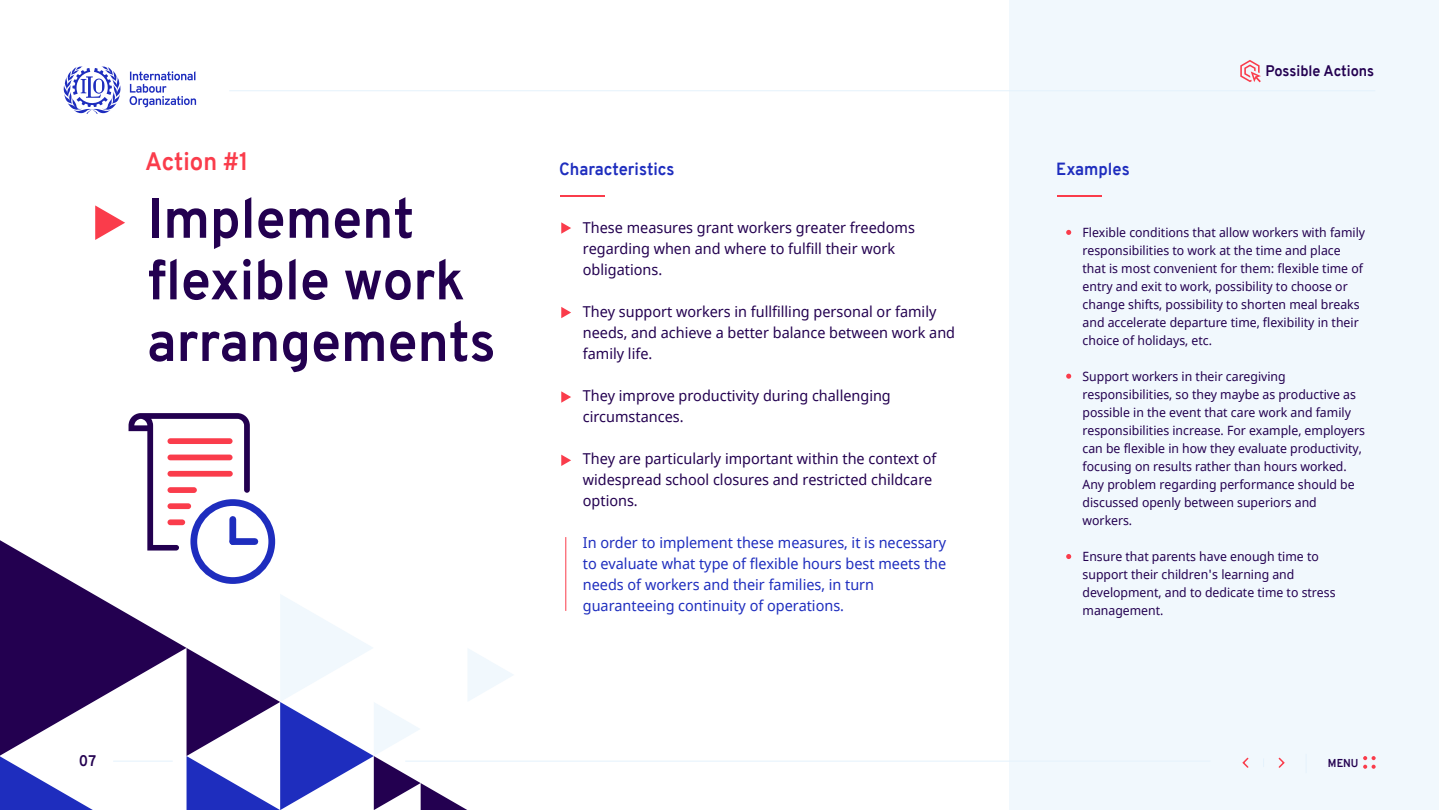
<style>
.page{position:relative;width:1440px;height:810px;background:#fff}
.page>*{position:absolute;margin:0;border:0;box-sizing:border-box;transform-origin:0 0}
.t1{font:700 56.18px/61.6px "Overpass";color:#230050;scale:.96 1}
.t2{font:700 24.67px "Overpass";color:#fa3c4b;scale:.96 1}
.t3{font:700 17.17px "Overpass";color:#1e2dbe;scale:.96 1}
.t4{font:15px/21px "Noto Sans";color:#230050;scale:.96 1}
.t5{font:15px/21px "Noto Sans";color:#1e2dbe;scale:.96 1}
.t6{font:700 15px "Overpass";color:#230050;scale:.96 1}
.t7{font:12.75px/18px "Noto Sans";color:#230050;scale:.96 1}
.t8{font:700 11.18px "Overpass";color:#230050;scale:.96 1}
</style>
<div class="page">
<div style="left:1010px;top:0;width:429px;height:809px;background:#f1f8fd"></div>
<svg style="left:1363px;top:756px;width:13px;height:13px"></svg>
<svg style="left:1278px;top:757px;width:7px;height:11px"></svg>
<svg style="left:1242px;top:757px;width:7px;height:11px"></svg>
<hr style="left:405px;top:761px;width:806px;height:1px;background:#e5f2fc">
<svg style="left:561px;top:222px;width:10px;height:12px"></svg>
<svg style="left:561px;top:307px;width:10px;height:11px"></svg>
<svg style="left:561px;top:391px;width:10px;height:12px"></svg>
<svg style="left:561px;top:455px;width:10px;height:11px"></svg>
<hr style="left:1057px;top:195px;width:45px;height:2px;background:#fa3c4b">
<hr style="left:560px;top:195px;width:45px;height:2px;background:#fa3c4b">
<svg style="left:1066px;top:230px;width:5px;height:5px"></svg>
<svg style="left:1066px;top:374px;width:5px;height:5px"></svg>
<svg style="left:1066px;top:554px;width:5px;height:5px"></svg>
<hr style="left:565px;top:537px;width:1px;height:74px;background:#fa3c4b">
<hr style="left:229px;top:90px;width:1146px;height:1px;background:#e5f2fc">
<svg style="left:95px;top:205px;width:30px;height:35px"></svg>
<svg style="left:0;top:413px;width:513px;height:397px"></svg>
<div style="left:168px;top:438px;width:65px;height:6px;background:#fa3c4b;border-radius:3px"></div>
<div style="left:168px;top:455px;width:65px;height:5px;background:#fa3c4b;border-radius:3px"></div>
<div style="left:168px;top:471px;width:65px;height:6px;background:#fa3c4b;border-radius:3px"></div>
<div style="left:168px;top:487px;width:29px;height:6px;background:#fa3c4b;border-radius:3px"></div>
<div style="left:168px;top:503px;width:23px;height:6px;background:#fa3c4b;border-radius:3px"></div>
<div style="left:168px;top:519px;width:17px;height:6px;background:#fa3c4b;border-radius:3px"></div>
<div style="left:190px;top:499px;width:85px;height:85px;border:7px solid #1e2dbe;border-radius:50%"></div>
<div style="left:229px;top:519px;width:7px;height:23px;background:#1e2dbe"></div>
<div style="left:233px;top:538px;width:22px;height:7px;background:#1e2dbe"></div>
<svg style="left:1240px;top:60px;width:21px;height:22px"></svg>
<svg style="left:63px;top:66px;width:133px;height:48px"></svg>
<h2 class="t2" style="left:145px;top:144px;width:110px">Action #1</h2>
<h1 class="t1" style="left:147px;top:188px;width:365px">Implement flexible work arrangements</h1>
<p class="t6" style="left:79px;top:750px;width:19px">07</p>
<h3 class="t3" style="left:559px;top:157px;width:122px">Characteristics</h3>
<h3 class="t3" style="left:1056px;top:157px;width:78px">Examples</h3>
<p class="t6" style="left:1266px;top:60px;width:115px">Possible Actions</p>
<p class="t4" style="left:583px;top:218px;width:347px">These measures grant workers greater freedoms regarding when and where to fulfill their work obligations.</p>
<p class="t4" style="left:583px;top:302px;width:389px">They support workers in fullfilling personal or family needs, and achieve a better balance between work and family life.</p>
<p class="t4" style="left:583px;top:386px;width:322px">They improve productivity during challenging circumstances.</p>
<p class="t4" style="left:583px;top:449px;width:370px">They are particularly important within the context of widespread school closures and restricted childcare options.</p>
<p class="t5" style="left:583px;top:533px;width:380px">In order to implement these measures, it is necessary to evaluate what type of flexible hours best meets the needs of workers and their families, in turn guaranteeing continuity of operations.</p>
<p class="t7" style="left:1083px;top:224px;width:296px">Flexible conditions that allow workers with family responsibilities to work at the time and place that is most convenient for them: flexible time of entry and exit to work, possibility to choose or change shifts, possibility to shorten meal breaks and accelerate departure time, flexibility in their choice of holidays, etc.</p>
<p class="t7" style="left:1083px;top:368px;width:296px">Support workers in their caregiving responsibilities, so they maybe as productive as possible in the event that care work and family responsibilities increase. For example, employers can be flexible in how they evaluate productivity, focusing on results rather than hours worked.<br>Any problem regarding performance should be discussed openly between superiors and workers.</p>
<p class="t7" style="left:1083px;top:548px;width:265px">Ensure that parents have enough time to support their children's learning and development, and to dedicate time to stress management.</p>
<p class="t8" style="left:1328px;top:755px;width:33px">MENU</p>
</div>
